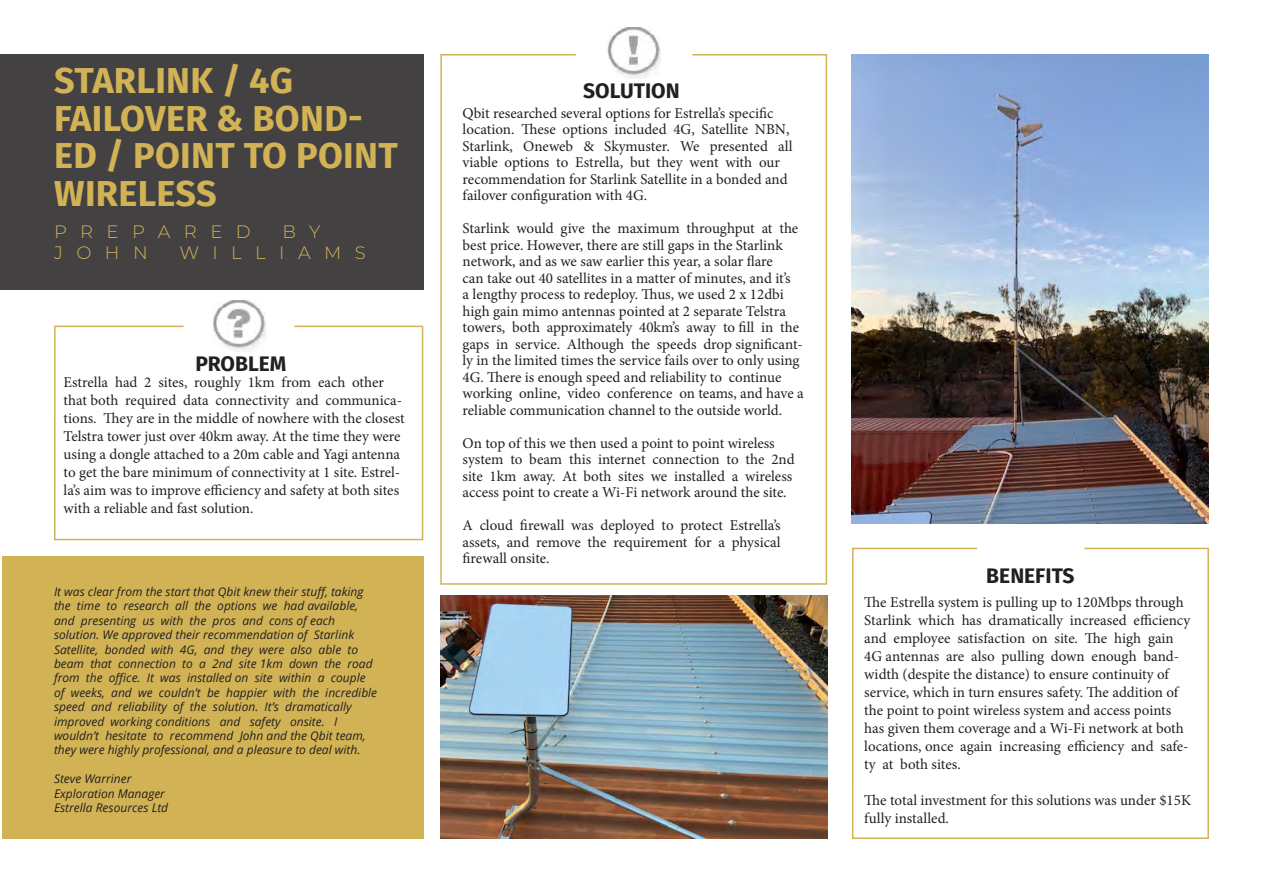
<style>
.page{position:relative;width:1263px;height:893px;background:#fff}
.page>*{position:absolute;margin:0;border:0;box-sizing:border-box;transform-origin:0 0}
.Title_01{font:700 36px/37.5px "Fira Sans";letter-spacing:.01em;color:#d1b356}
.Small_Title_01_Cente{font:700 21px "Fira Sans";color:#231f20}
.Title_03{font:300 18px "Montserrat";letter-spacing:.75em;color:#d1b356}
.t1{font:15px/16.5px "Minion Pro";color:#231f20}
.Intro_Text{font:italic 12px/14.4px "Open Sans";color:#231f20}
</style>
<div class="page">
<div style="left:0;top:54px;width:423px;height:235px;background:#444142"></div>
<img style="left:440px;top:595px;width:387px;height:244px">
<svg style="left:54px;top:325px;width:370px;height:216px"></svg>
<img style="left:212px;top:300px;width:54px;height:51px">
<svg style="left:440px;top:53px;width:388px;height:532px"></svg>
<div style="left:2px;top:556px;width:421px;height:283px;background:#d1b356"></div>
<img style="left:607px;top:27px;width:53px;height:52px">
<svg style="left:852px;top:547px;width:357px;height:292px"></svg>
<img style="left:851px;top:54px;width:358px;height:469px">
<p class="Title_01" style="left:54px;top:59px;width:345px">STARLINK / 4G<br>FAILOVER &amp; BOND-<br>ED / POINT TO POINT<br>WIRELESS</p>
<p class="Title_03" style="left:54px;top:219px;width:198px">PREPARED</p>
<p class="Title_03" style="left:282px;top:219px;width:40px">B Y</p>
<p class="Title_03" style="left:54px;top:241px;width:95px">JOHN</p>
<p class="Title_03" style="left:179px;top:241px;width:188px">WILLIAMS</p>
<p class="Small_Title_01_Cente" style="left:195px;top:346px;width:93px">PROBLEM</p>
<p class="t1" style="left:64px;top:373px;width:343px;line-height:18px">Estrella had 2 sites, roughly 1km from each other that both required data connectivity and communica&shy;tions. They are in the middle of nowhere with the closest Telstra tower just over 40km away. At the time they were using a dongle attached to a 20m cable and Yagi antenna to get the bare minimum of connectivity at 1 site. Estrel&shy;la’s aim was to improve efficiency and safety at both sites with a reliable and fast solution.</p>
<p class="Intro_Text" style="left:54px;top:584px;width:325px">It was clear from the start that Qbit knew their stuff, taking the time to research all the options we had available, and presenting us with the pros and cons of each solution. We approved their recommendation of Starlink Satellite, bonded with 4G, and they were also able to beam that connection to a 2nd site 1km down the road from the office. It was installed on site within a couple of weeks, and we couldn’t be happier with the incredible speed and reliability of the solution. It’s dramatically improved working conditions and safety onsite. I wouldn’t hesitate to recommend John and the Qbit team, they were highly professional, and a pleasure to deal with.</p>
<p class="Intro_Text" style="left:54px;top:771px;width:79px">Steve Warriner</p>
<p class="Intro_Text" style="left:54px;top:786px;width:113px">Exploration Manager</p>
<p class="Intro_Text" style="left:54px;top:800px;width:116px">Estrella Resources Ltd</p>
<p class="Small_Title_01_Cente" style="left:583px;top:73px;width:98px">SOLUTION</p>
<p class="t1" style="left:463px;top:105px;width:331px">Qbit researched several options for Estrella’s specific location. These options included 4G, Satellite NBN, Starlink, Oneweb &amp; Skymuster. We presented all viable options to Estrella, but they went with our recommendation for Starlink Satellite in a bonded and failover configuration with 4G.</p>
<p class="t1" style="left:463px;top:220px;width:343px">Starlink would give the maximum throughput at the best price. However, there are still gaps in the Starlink network, and as we saw earlier this year, a solar flare<br>can take out 40 satellites in a matter of minutes, and it’s<br>a lengthy process to redeploy. Thus, we used 2 x 12dbi high gain mimo antennas pointed at 2 separate Telstra towers, both approximately 40km’s away to fill in the gaps in service. Although the speeds drop significant&shy;ly in the limited times the service fails over to only using 4G. There is enough speed and reliability to continue working online, video conference on teams, and have a reliable communication channel to the outside world.</p>
<p class="t1" style="left:463px;top:435px;width:334px">On top of this we then used a point to point wireless system to beam this internet connection to the 2nd site 1km away. At both sites we installed a wireless access point to create a Wi-Fi network around the site.</p>
<p class="t1" style="left:463px;top:517px;width:320px;text-align:justify">A cloud firewall was deployed to protect Estrella’s assets, and remove the requirement for a physical firewall onsite.</p>
<p class="Small_Title_01_Cente" style="left:986px;top:558px;width:90px">BENEFITS</p>
<p class="t1" style="left:864px;top:594px;width:328px;line-height:18px">The Estrella system is pulling up to 120Mbps through Starlink which has dramatically increased efficiency and employee satisfaction on site. The high gain 4G antennas are also pulling down enough band&shy;width (despite the distance) to ensure continuity of service, which in turn ensures safety. The addition of the point to point wireless system and access points has given them coverage and a Wi-Fi network at both locations, once again increasing efficiency and safe&shy;ty at both sites.</p>
<p class="t1" style="left:864px;top:792px;width:328px;line-height:18px">The total investment for this solutions was under $15K fully installed.</p>
</div>
